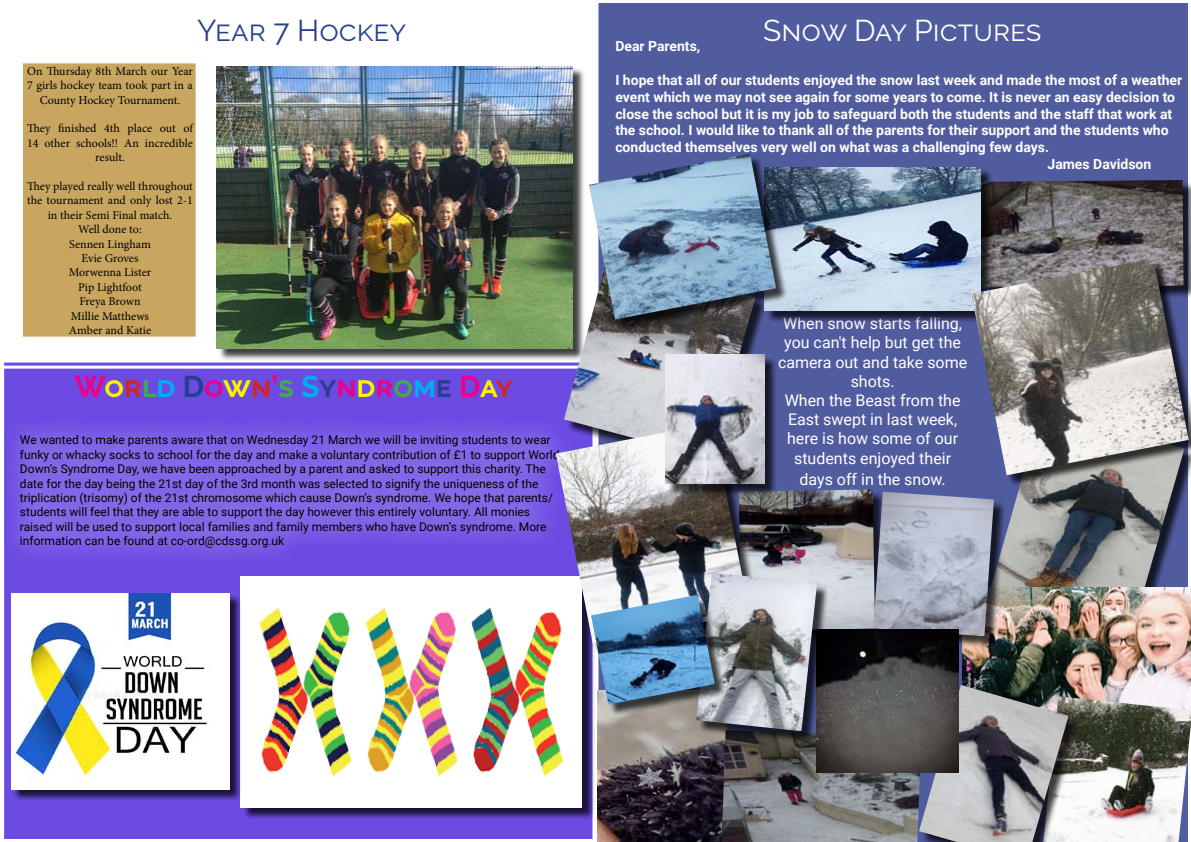
<style>
.page{position:relative;width:1191px;height:842px;background:#fff}
.page>*{position:absolute;margin:0;border:0;box-sizing:border-box;transform-origin:0 0}
.t1{font:700 30px "Raleway";color:#ec008c}
.t2{font:30px "Raleway";color:#fff}
.t3{font:30px "Raleway";color:#25408f}
.t4{font:16px/19.2px "Roboto";color:#fff;text-align:center}
.t5{font:700 14px "Roboto";color:#fff}
.t6{font:12px/14.4px "Roboto";color:#000}
.t7{font:12px/14.4px "Minion Pro";letter-spacing:-.005em;color:#000;text-align:center}
.s1{color:#fff200}
.s2{color:#d2232a}
.s3{color:#41ad49}
.s4{color:#00aeef}
.s5{color:#25408f}
</style>
<div class="page">
<div style="left:20px;top:60px;width:179px;height:280px;background:#c9a65f;border:3px solid #fff"></div>
<div style="left:3px;top:361px;width:591px;height:479px;background:#6c4be3"></div>
<div style="left:219px;top:68px;width:367px;height:294px;background:#000;opacity:.75"></div>
<img style="left:217px;top:66px;width:356px;height:283px">
<hr style="left:4px;top:366px;width:579px;height:3px;background:#fff">
<div style="left:242px;top:578px;width:353px;height:241px;background:#000;opacity:.75"></div>
<img style="left:241px;top:577px;width:341px;height:230px">
<div style="left:13px;top:595px;width:229px;height:207px;background:#000;opacity:.75"></div>
<img style="left:11px;top:593px;width:218px;height:196px">
<div style="left:0;top:416px;width:577px;height:150px;background:#fff;opacity:.75"></div>
<div style="left:597px;top:3px;width:591px;height:839px;background:#515c9f"></div>
<img style="left:598px;top:717px;width:123px;height:125px">
<div style="left:982px;top:181px;width:209px;height:119px;background:#000;opacity:.75"></div>
<img style="left:993px;top:180px;width:190px;height:78px">
<img style="left:564px;top:255px;width:191px;height:168px">
<img style="left:762px;top:489px;width:113px;height:140px">
<div style="left:766px;top:169px;width:227px;height:155px;background:#000;opacity:.75"></div>
<img style="left:788px;top:167px;width:192px;height:144px">
<img style="left:721px;top:744px;width:198px;height:98px">
<div style="left:558px;top:425px;width:204px;height:231px;background:#000;opacity:.75"></div>
<img style="left:556px;top:423px;width:193px;height:221px">
<img style="left:990px;top:488px;width:194px;height:99px">
<div style="left:698px;top:574px;width:131px;height:170px;background:#000;opacity:.75"></div>
<img style="left:696px;top:572px;width:121px;height:159px">
<div style="left:973px;top:260px;width:218px;height:228px;background:#000;opacity:.75"></div>
<img style="left:971px;top:258px;width:217px;height:217px">
<img style="left:962px;top:587px;width:229px;height:109px">
<div style="left:590px;top:155px;width:198px;height:177px;background:#000;opacity:.75"></div>
<img style="left:589px;top:154px;width:187px;height:165px">
<div style="left:592px;top:596px;width:134px;height:121px;background:#000;opacity:.75"></div>
<img style="left:591px;top:595px;width:124px;height:110px">
<img style="left:1080px;top:696px;width:111px;height:146px">
<div style="left:874px;top:493px;width:132px;height:155px;background:#000;opacity:.75"></div>
<img style="left:873px;top:492px;width:121px;height:144px">
<div style="left:920px;top:687px;width:160px;height:155px;background:#000;opacity:.75"></div>
<img style="left:919px;top:685px;width:149px;height:157px">
<img style="left:816px;top:629px;width:143px;height:143px">
<div style="left:667px;top:356px;width:110px;height:140px;background:#000;opacity:.75"></div>
<img style="left:666px;top:355px;width:98px;height:129px">
<h1 class="t3" style="left:197px;top:13px;width:211px">Year 7 Hockey</h1>
<p class="t7" style="left:27px;top:64px;width:167px">On Thursday 8th March our Year<br>7 girls hockey team took part in a<br>County Hockey Tournament.</p>
<p class="t7" style="left:27px;top:121px;width:167px">They finished 4th place out of<br>14 other schools!! An incredible result.</p>
<p class="t7" style="left:27px;top:179px;width:167px">They played really well throughout the tournament and only lost 2-1 in their Semi Final match.<br>Well done to:<br>Sennen Lingham<br>Evie Groves<br>Morwenna Lister<br>Pip Lightfoot<br>Freya Brown<br>Millie Matthews<br>Amber and Katie</p>
<h1 class="t1" style="left:74px;top:369px;width:440px">W<span class="s1">o</span><span class="s2">r</span><span class="s3">l</span><span class="s4">d</span> <span class="s5">D</span>o<span class="s1">w</span><span class="s2">n</span>’<span class="s3">s</span> <span class="s4">S</span><span class="s5">y</span>n<span class="s1">d</span>r<span class="s3">o</span><span class="s4">m</span><span class="s5">e</span> D<span class="s1">a</span><span class="s2">y</span></h1>
<p class="t6" style="left:20px;top:432px;width:541px">We wanted to make parents aware that on Wednesday 21 March we will be inviting students to wear funky or whacky socks to school for the day and make a voluntary contribution of £1 to support World Down’s Syndrome Day, we have been approached by a parent and asked to support this charity. The date for the day being the 21st day of the 3rd month was selected to signify the uniqueness of the triplication (trisomy) of the 21st chromosome which cause Down’s syndrome. We hope that parents/ students will feel that they are able to support the day however this entirely voluntary. All monies raised will be used to support local families and family members who have Down’s syndrome. More information can be found at co-ord@cdssg.org.uk</p>
<h1 class="t2" style="left:763px;top:13px;width:280px">Snow Day Pictures</h1>
<p class="t5" style="left:615px;top:37px;width:86px">Dear Parents,</p>
<p class="t5" style="left:615px;top:70px;width:568px">I hope that all of our students enjoyed the snow last week and made the most of a weather</p>
<p class="t5" style="left:615px;top:87px;width:561px">event which we may not see again for some years to come. It is never an easy decision to</p>
<p class="t5" style="left:615px;top:104px;width:558px">close the school but it is my job to safeguard both the students and the staff that work at</p>
<p class="t5" style="left:615px;top:121px;width:555px">the school. I would like to thank all of the parents for their support and the students who</p>
<p class="t5" style="left:615px;top:137px;width:435px">conducted themselves very well on what was a challenging few days.</p>
<p class="t5" style="left:1047px;top:154px;width:105px">James Davidson</p>
<h2 class="t4" style="left:778px;top:313px;width:191px">When snow starts falling, you can't help but get the camera out and take some shots.<br>When the Beast from the<br>East swept in last week, here is how some of our students enjoyed their</h2>
<h2 class="t4" style="left:799px;top:469px;width:148px">days off in the snow.</h2>
</div>
